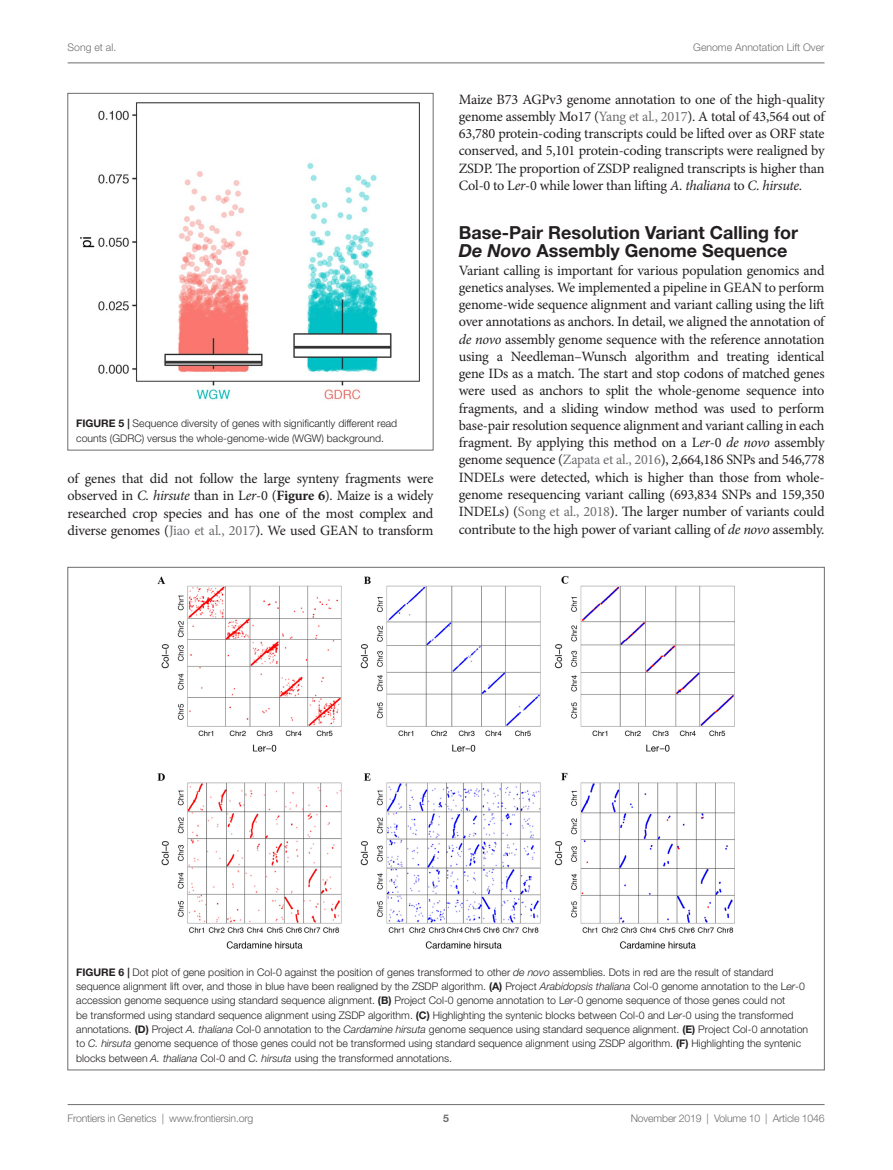
<style>
.page{position:relative;width:893px;height:1170px;background:#fff}
.page>*{position:absolute;margin:0;border:0;box-sizing:border-box;transform-origin:0 0}
._2{font:700 18px/18.8px "Helvetica Neue LT Std";color:#231f20}
.T1{font:14.25px/17.2px "Minion Pro";letter-spacing:-.02em;color:#231f20;text-align:justify}
.T{font:14.25px/17.2px "Minion Pro";letter-spacing:-.015em;color:#231f20;text-align:justify}
.FC{font:300 10.5px/14.2px "Helvetica Neue LT Std";color:#231f20}
.t1{font:300 10.5px "Helvetica Neue LT Std";letter-spacing:-.015em;color:#6c6d70}
.t2{font:700 10.5px "Helvetica Neue LT Std";color:#6c6d70}
.s1{font-weight:700}
.s2{font-style:italic}
.s3{color:#6c6d70}
</style>
<div class="page">
<hr style="left:68px;top:63px;width:756px;height:1px;background:#6c6d70">
<hr style="left:68px;top:1104px;width:756px;height:1px;background:#6c6d70">
<img style="left:158px;top:575px;width:577px;height:373px">
<img style="left:81px;top:102px;width:339px;height:298px">
<p class="t1" style="left:68px;top:41px;width:50px">Song et al.</p>
<p class="t1" style="left:693px;top:41px;width:133px">Genome Annotation Lift Over</p>
<p class="FC" style="left:76px;top:416px;width:323px"><span class="s1">FIGURE 5 |</span> Sequence diversity of genes with significantly different read counts (GDRC) versus the whole-genome-wide (WGW) background.</p>
<p class="T" style="left:68px;top:470px;width:367px">of genes that did not follow the large synteny fragments were observed in <span class="s2">C. hirsute</span> than in L<span class="s2">er</span>-0 (<span class="s1">Figure 6</span>). Maize is a widely researched crop species and has one of the most complex and diverse genomes (<span class="s3">Jiao et al., 2017</span>). We used GEAN to transform</p>
<p class="T" style="left:459px;top:90px;width:367px">Maize B73 AGPv3 genome annotation to one of the high-quality genome assembly Mo17 (<span class="s3">Yang et al., 2017</span>). A total of 43,564 out of 63,780 protein-coding transcripts could be lifted over as ORF state conserved, and 5,101 protein-coding transcripts were realigned by ZSDP. The proportion of ZSDP realigned transcripts is higher than Col-0 to L<span class="s2">er</span>-0 while lower than lifting <span class="s2">A. thaliana</span> to <span class="s2">C. hirsute.</span></p>
<p class="_2" style="left:459px;top:222px;width:341px">Base-Pair Resolution Variant Calling for<br><span class="s2">De Novo</span> Assembly Genome Sequence</p>
<p class="T1" style="left:459px;top:261px;width:367px">Variant calling is important for various population genomics and genetics analyses. We implemented a pipeline in GEAN to perform genome-wide sequence alignment and variant calling using the lift over annotations as anchors. In detail, we aligned the annotation of <span class="s2">de novo</span> assembly genome sequence with the reference annotation using a Needleman–Wunsch algorithm and treating identical gene IDs as a match. The start and stop codons of matched genes were used as anchors to split the whole-genome sequence into fragments, and a sliding window method was used to perform base-pair resolution sequence alignment and variant calling in each fragment. By applying this method on a L<span class="s2">er</span>-0 <span class="s2">de novo</span> assembly genome sequence (<span class="s3">Zapata et al., 2016</span>), 2,664,186 SNPs and 546,778<br>INDELs were detected, which is higher than those from whole&shy;genome resequencing variant calling (693,834 SNPs and 159,350<br>INDELs) (<span class="s3">Song et al., 2018</span>). The larger number of variants could contribute to the high power of variant calling of <span class="s2">de novo</span> assembly.</p>
<p class="FC" style="left:76px;top:964px;width:733px"><span class="s1">FIGURE 6 |</span> Dot plot of gene position in Col-0 against the position of genes transformed to other <span class="s2">de novo</span> assemblies. Dots in red are the result of standard sequence alignment lift over, and those in blue have been realigned by the ZSDP algorithm. <span class="s1">(A)</span> Project <span class="s2">Arabidopsis thaliana</span> Col-0 genome annotation to the L<span class="s2">er</span>-0 accession genome sequence using standard sequence alignment. <span class="s1">(B)</span> Project Col-0 genome annotation to L<span class="s2">er</span>-0 genome sequence of those genes could not<br>be transformed using standard sequence alignment using ZSDP algorithm. <span class="s1">(C)</span> Highlighting the syntenic blocks between Col-0 and L<span class="s2">er</span>-0 using the transformed annotations. <span class="s1">(D)</span> Project <span class="s2">A. thaliana</span> Col-0 annotation to the <span class="s2">Cardamine hirsuta</span> genome sequence using standard sequence alignment. <span class="s1">(E)</span> Project Col-0 annotation to <span class="s2">C. hirsuta</span> genome sequence of those genes could not be transformed using standard sequence alignment using ZSDP algorithm. <span class="s1">(F)</span> Highlighting the syntenic blocks between <span class="s2">A. thaliana</span> Col-0 and <span class="s2">C. hirsuta</span> using the transformed annotations.</p>
<p class="t1" style="left:68px;top:1111px;width:187px">Frontiers in Genetics | www.frontiersin.org</p>
<p class="t1" style="left:631px;top:1111px;width:195px">November 2019 | Volume 10 | Article 1046</p>
<p class="t2" style="left:443px;top:1111px;width:7px">5</p>
</div>
